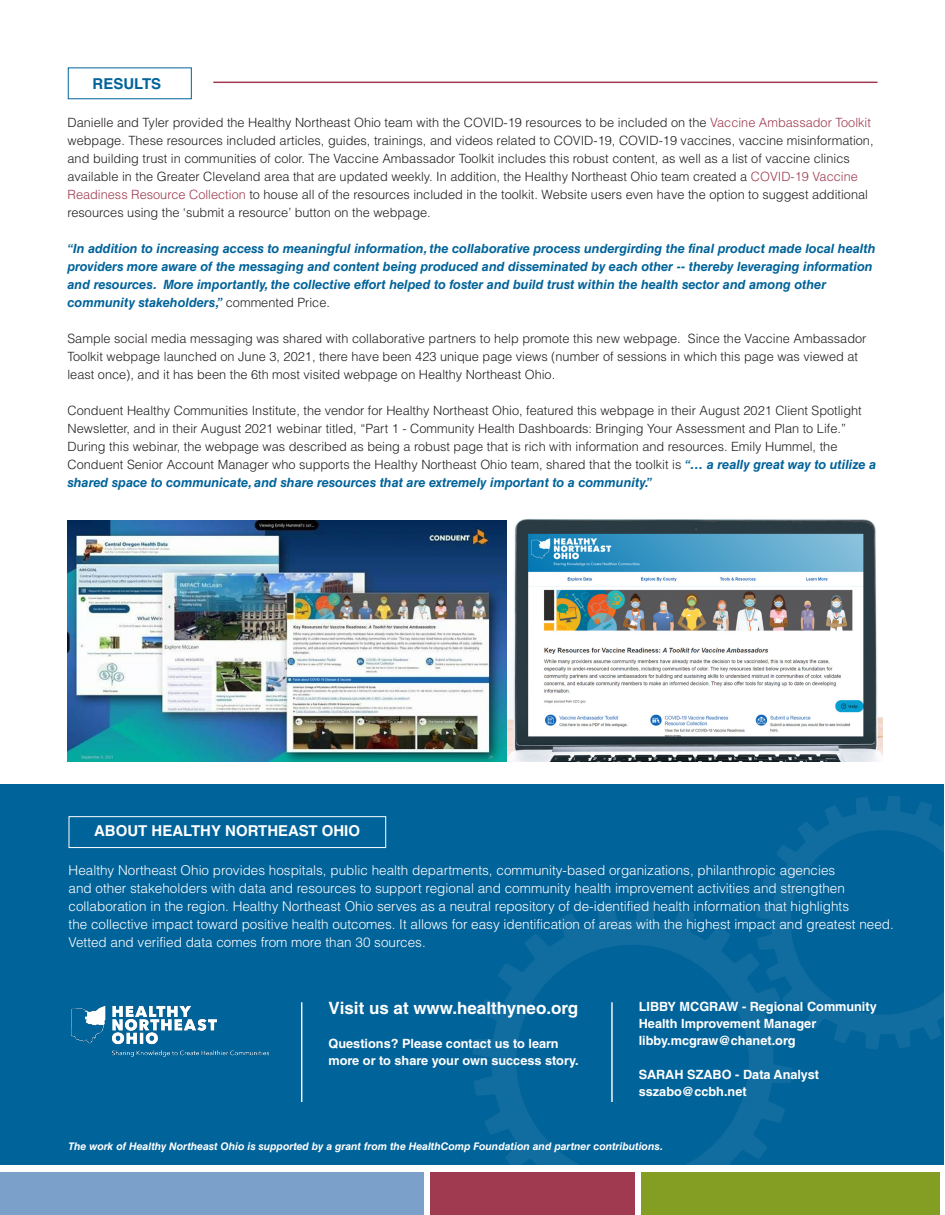
<style>
.page{position:relative;width:945px;height:1215px;background:#fff}
.page>*{position:absolute;margin:0;border:0;box-sizing:border-box;transform-origin:0 0}
.t1{font:700 16.95px "Helvetica LT Std";color:#fff}
.t2{font:700 15px "Helvetica LT Std";color:#fff}
.t3{font:700 15px "Helvetica LT Std";color:#00639a}
.t4{font:300 13.5px/18px "Helvetica LT Std";color:#fff}
.t5{font:300 12.75px/18px "Helvetica LT Std";color:#231f20}
.t6{font:italic 700 12.75px/18px "Helvetica LT Std";color:#00639a}
.t7{font:700 12.75px/17px "Helvetica LT Std";color:#fff}
.t8{font:italic 700 10.5px "Helvetica LT Std";color:#fff}
.s1{color:#a03c52}
.s2{font-weight:300;font-style:normal;color:#231f20}
.s3{font-weight:700;font-style:italic;color:#00639a}
</style>
<div class="page">
<div style="left:0;top:785px;width:943px;height:380px;background:#00639a"></div>
<svg style="left:473px;top:901px;width:319px;height:314px"></svg>
<svg style="left:756px;top:795px;width:188px;height:254px"></svg>
<hr style="left:213px;top:82px;width:664px;height:1px;background:#a03a51">
<hr style="left:611px;top:1002px;width:2px;height:100px;background:#fff">
<hr style="left:301px;top:1002px;width:1px;height:100px;background:#fff">
<img style="left:71px;top:1005px;width:199px;height:52px">
<div style="left:69px;top:816px;width:317px;height:32px;border:1px solid #fff"></div>
<div style="left:0;top:1172px;width:424px;height:43px;background:#7ba1cb"></div>
<div style="left:430px;top:1172px;width:204px;height:43px;background:#a03a51"></div>
<div style="left:641px;top:1172px;width:298px;height:43px;background:#849e24"></div>
<img style="left:68px;top:520px;width:439px;height:242px">
<img style="left:507px;top:519px;width:376px;height:243px">
<p class="t3" style="left:93px;top:74px;width:70px">RESULTS</p>
<p class="t5" style="left:68px;top:113px;width:808px">Danielle and Tyler provided the Healthy Northeast Ohio team with the COVID-19 resources to be included on the <span class="s1">Vaccine Ambassador Toolkit </span>webpage. These resources included articles, guides, trainings, and videos related to COVID-19, COVID-19 vaccines, vaccine misinformation, and building trust in communities of color. The Vaccine Ambassador Toolkit includes this robust content, as well as a list of vaccine clinics available in the Greater Cleveland area that are updated weekly. In addition, the Healthy Northeast Ohio team created a <span class="s1">COVID-19 Vaccine Readiness Resource Collection</span> to house all of the resources included in the toolkit. Website users even have the option to suggest additional resources using the ‘submit a resource’ button on the webpage.</p>
<p class="t6" style="left:68px;top:239px;width:810px">“In addition to increasing access to meaningful information, the collaborative process undergirding the final product made local health providers more aware of the messaging and content being produced and disseminated by each other -- thereby leveraging information and resources. More importantly, the collective effort helped to foster and build trust within the health sector and among other community stakeholders,” <span class="s2">commented Price.</span></p>
<p class="t5" style="left:68px;top:329px;width:801px">Sample social media messaging was shared with collaborative partners to help promote this new webpage. Since the Vaccine Ambassador<br>Toolkit webpage launched on June 3, 2021, there have been 423 unique page views (number of sessions in which this page was viewed at least once), and it has been the 6th most visited webpage on Healthy Northeast Ohio.</p>
<p class="t5" style="left:68px;top:401px;width:810px">Conduent Healthy Communities Institute, the vendor for Healthy Northeast Ohio, featured this webpage in their August 2021 Client Spotlight Newsletter, and in their August 2021 webinar titled, “Part 1 - Community Health Dashboards: Bringing Your Assessment and Plan to Life.” During this webinar, the webpage was described as being a robust page that is rich with information and resources. Emily Hummel, the Conduent Senior Account Manager who supports the Healthy Northeast Ohio team, shared that the toolkit is <span class="s3">“… a really great way to utilize a shared space to communicate, and share resources that are extremely important to a community.”</span></p>
<p class="t2" style="left:94px;top:822px;width:268px">ABOUT HEALTHY NORTHEAST OHIO</p>
<p class="t4" style="left:69px;top:862px;width:827px">Healthy Northeast Ohio provides hospitals, public health departments, community-based organizations, philanthropic agencies<br>and other stakeholders with data and resources to support regional and community health improvement activities and strengthen collaboration in the region. Healthy Northeast Ohio serves as a neutral repository of de-identified health information that highlights<br>the collective impact toward positive health outcomes. It allows for easy identification of areas with the highest impact and greatest need.<br>Vetted and verified data comes from more than 30 sources.</p>
<p class="t1" style="left:328px;top:998px;width:251px">Visit us at www.healthyneo.org</p>
<p class="t7" style="left:328px;top:1035px;width:252px">Questions? Please contact us to learn more or to share your own success story.</p>
<p class="t7" style="left:639px;top:998px;width:240px">LIBBY MCGRAW - Regional Community<br>Health Improvement Manager libby.mcgraw@chanet.org</p>
<p class="t7" style="left:639px;top:1066px;width:182px">SARAH SZABO - Data Analyst sszabo@ccbh.net</p>
<p class="t8" style="left:69px;top:1140px;width:596px">The work of Healthy Northeast Ohio is supported by a grant from the HealthComp Foundation and partner contributions.</p>
</div>
